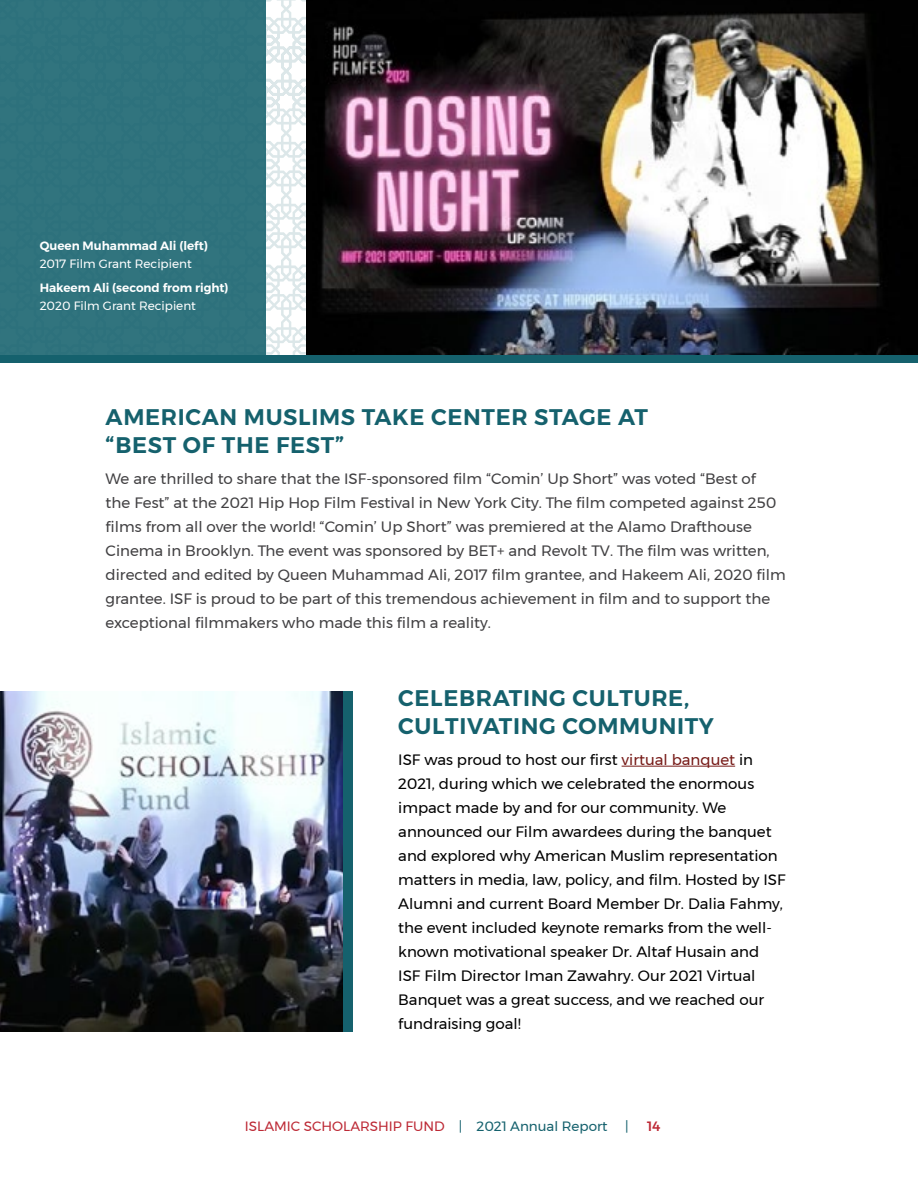
<style>
.page{position:relative;width:918px;height:1188px;background:#fff}
.page>*{position:absolute;margin:0;border:0;box-sizing:border-box;transform-origin:0 0}
.t1{font:600 22.5px/28.5px "Montserrat";letter-spacing:.03em;color:#15616d}
.t2{font:15px/24px "Montserrat";color:#414042}
.t3{font:15px/24px "Montserrat";color:#000}
.t4{font:13.5px "Montserrat";color:#bd2a36}
.t5{font:500 13.5px "Montserrat";color:#bd2a36}
.t6{font:13.5px "Montserrat";color:#15616d}
.t7{font:600 12px "Montserrat";color:#fff}
.t8{font:12px "Montserrat";color:#fff}
.s1{color:#771b18}
.s2{color:#14616e}
.s3{color:#15616d}
</style>
<div class="page">
<svg style="left:266px;top:0;width:41px;height:355px"></svg>
<img style="left:307px;top:0;width:610px;height:355px">
<hr style="left:917px;top:0;width:1px;height:1188px;background:#0b5185">
<div style="left:0;top:0;width:266px;height:355px;background:#30737e"></div>
<div style="left:0;top:355px;width:918px;height:8px;background:#15616d"></div>
<img style="left:0;top:691px;width:343px;height:341px">
<div style="left:343px;top:691px;width:9px;height:341px;background:#15616d"></div>
<hr style="left:622px;top:766px;width:113px;height:1px;background:#771b18">
<p class="t7" style="left:40px;top:237px;width:170px">Queen Muhammad Ali (left)</p>
<p class="t8" style="left:40px;top:255px;width:154px">2017 Film Grant Recipient</p>
<p class="t7" style="left:40px;top:278px;width:190px">Hakeem Ali (second from right)</p>
<p class="t8" style="left:40px;top:296px;width:158px">2020 Film Grant Recipient</p>
<h1 class="t1" style="left:106px;top:403px;width:544px">AMERICAN MUSLIMS TAKE CENTER STAGE AT “BEST OF THE FEST”</h1>
<p class="t2" style="left:106px;top:467px;width:682px">We are thrilled to share that the ISF-sponsored film “Comin’ Up Short” was voted “Best of<br>the Fest” at the 2021 Hip Hop Film Festival in New York City. The film competed against 250 films from all over the world! “Comin’ Up Short” was premiered at the Alamo Drafthouse Cinema in Brooklyn. The event was sponsored by BET+ and Revolt TV. The film was written, directed and edited by Queen Muhammad Ali, 2017 film grantee, and Hakeem Ali, 2020 film grantee. ISF is proud to be part of this tremendous achievement in film and to support the exceptional filmmakers who made this film a reality.</p>
<h1 class="t1" style="left:398px;top:684px;width:317px">CELEBRATING CULTURE,<br>CULTIVATING COMMUNITY</h1>
<p class="t3" style="left:398px;top:748px;width:389px">ISF was proud to host our first <span class="s1">virtual banquet</span> in 2021, during which we celebrated the enormous impact made by and for our community. We announced our Film awardees during the banquet and explored why American Muslim representation matters in media, law, policy, and film. Hosted by ISF Alumni and current Board Member Dr. Dalia Fahmy, the event included keynote remarks from the well&shy;known motivational speaker Dr. Altaf Husain and<br>ISF Film Director Iman Zawahry. Our 2021 Virtual Banquet was a great success, and we reached our fundraising goal!</p>
<p class="t4" style="left:245px;top:1116px;width:364px">ISLAMIC SCHOLARSHIP FUND <span class="s2">|</span> <span class="s3">2021 Annual Report</span></p>
<p class="t6" style="left:625px;top:1116px;width:5px">|</p>
<p class="t5" style="left:647px;top:1116px;width:15px">14</p>
</div>
